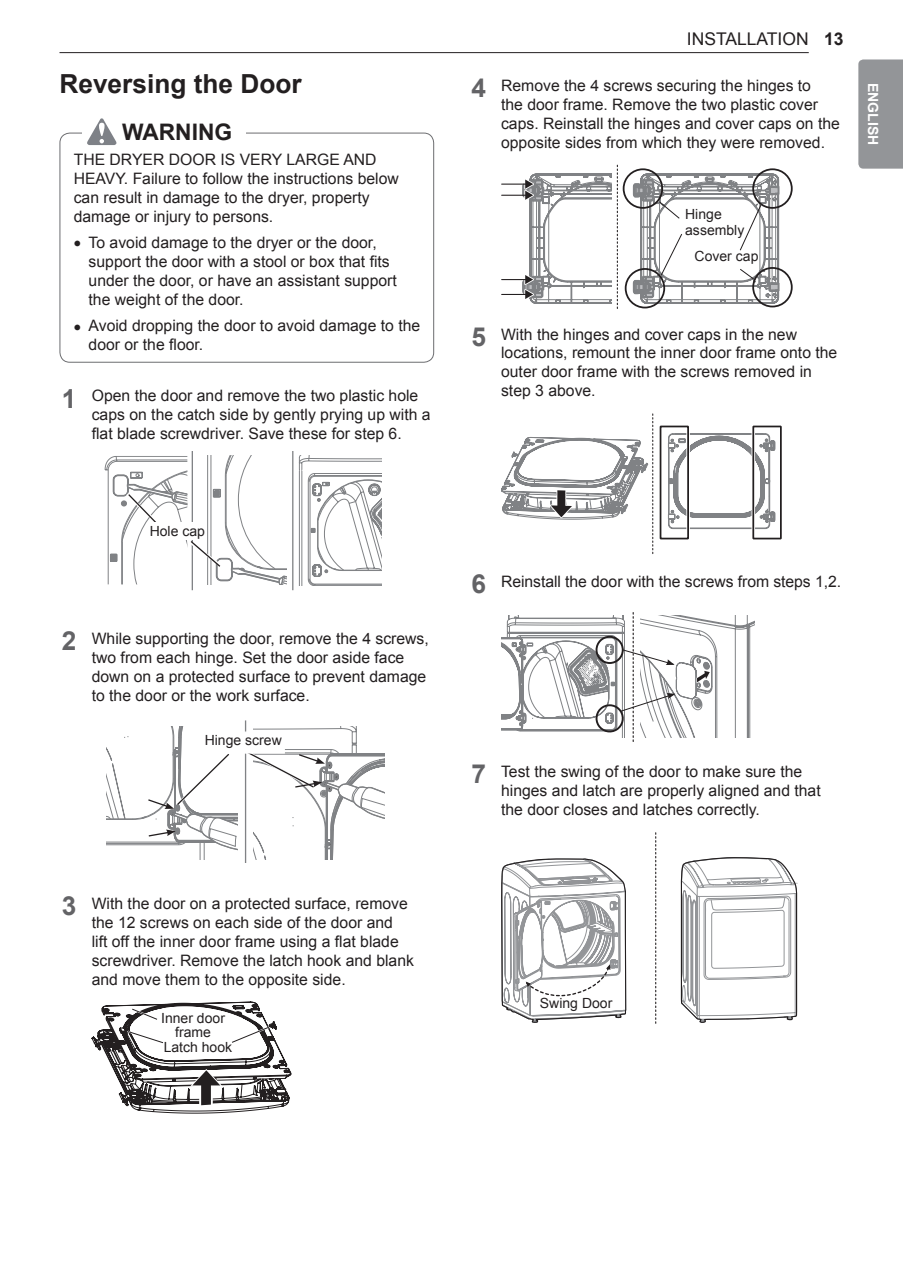
<style>
.page{position:relative;width:903px;height:1275px;background:#fff}
.page>*{position:absolute;margin:0;border:0;box-sizing:border-box;transform-origin:0 0}
.t1{font:700 26.25px "Arial";color:#231f20}
.t2{font:700 22.75px "Arial";color:#231f20}
.t3{font:17.5px "Arial";color:#231f20}
.t4{font:15.75px/18.9px "Arial";color:#231f20}
.t5{font:14px/15.8px "Arial";color:#231f20}
.t6{font:700 14px "Arial";color:#fff}
.s1{font-weight:700;font-size:26.25px;color:#636366}
.s2{font-weight:700}
</style>
<div class="page">
<hr style="left:59px;top:52px;width:750px;height:1px;background:#231f20">
<div style="left:858px;top:59px;width:45px;height:110px;background:#939598"></div>
<div style="left:622px;top:167px;width:42px;height:43px;border:4px solid #fff;border-radius:50%"></div>
<div style="left:623px;top:168px;width:40px;height:41px;border:2px solid #231f20;border-radius:50%"></div>
<div style="left:751px;top:167px;width:42px;height:43px;border:4px solid #fff;border-radius:50%"></div>
<div style="left:752px;top:168px;width:40px;height:41px;border:2px solid #231f20;border-radius:50%"></div>
<div style="left:751px;top:266px;width:42px;height:42px;border:4px solid #fff;border-radius:50%"></div>
<div style="left:752px;top:267px;width:40px;height:40px;border:2px solid #231f20;border-radius:50%"></div>
<svg style="left:624px;top:174px;width:156px;height:134px"></svg>
<div style="left:625px;top:268px;width:40px;height:40px;border:2px solid #231f20;border-radius:50%"></div>
<svg style="left:502px;top:165px;width:116px;height:143px"></svg>
<div style="left:752px;top:426px;width:30px;height:113px;border:2px solid #231f20"></div>
<svg style="left:501px;top:414px;width:274px;height:140px"></svg>
<svg style="left:501px;top:612px;width:253px;height:130px"></svg>
<svg style="left:655px;top:833px;width:1px;height:191px"></svg>
<svg style="left:501px;top:858px;width:126px;height:165px"></svg>
<svg style="left:680px;top:857px;width:117px;height:166px"></svg>
<div style="left:59px;top:133px;width:375px;height:230px;border:1px solid #6c6d70;border-radius:10px"></div>
<div style="left:82px;top:127px;width:163px;height:14px;background:#fff"></div>
<svg style="left:87px;top:118px;width:30px;height:27px"></svg>
<hr style="left:192px;top:451px;width:1px;height:139px;background:#808285">
<hr style="left:292px;top:451px;width:1px;height:139px;background:#808285">
<svg style="left:299px;top:456px;width:82px;height:130px"></svg>
<svg style="left:105px;top:456px;width:181px;height:131px"></svg>
<div style="left:151px;top:522px;width:52px;height:18px;background:#fff"></div>
<hr style="left:245px;top:720px;width:1px;height:142px;background:#808285">
<svg style="left:106px;top:726px;width:278px;height:133px"></svg>
<svg style="left:92px;top:1002px;width:199px;height:111px"></svg>
<h1 class="t1" style="left:59px;top:67px;width:244px">Reversing the Door</h1>
<h2 class="t2" style="left:122px;top:117px;width:36px">Warnin</h2>
<h2 class="t2" style="left:214px;top:117px;width:19px">g</h2>
<p class="t4" style="left:74px;top:150px;width:327px">THE DRYER DOOR IS VERY LARGE AND HEAVY. Failure to follow the instructions below can result in damage to the dryer, property damage or injury to persons.</p>
<p class="t4" style="left:89px;top:233px;width:310px;text-indent:-15px">• To avoid damage to the dryer or the door, support the door with a stool or box that fits under the door, or have an assistant support the weight of the door.</p>
<p class="t4" style="left:89px;top:316px;width:333px;text-indent:-15px">• Avoid dropping the door to avoid damage to the door or the floor.</p>
<p class="t4" style="left:92px;top:387px;width:340px;text-indent:-30px"><span class="s1">1</span> Open the door and remove the two plastic hole caps on the catch side by gently prying up with a flat blade screwdriver. Save these for step 6.</p>
<p class="t5" style="left:150px;top:524px;width:57px">Hole cap</p>
<p class="t4" style="left:92px;top:629px;width:339px;text-indent:-30px"><span class="s1">2</span> While supporting the door, remove the 4 screws, two from each hinge. Set the door aside face down on a protected surface to prevent damage to the door or the work surface.</p>
<p class="t5" style="left:205px;top:733px;width:79px">Hinge screw</p>
<p class="t4" style="left:92px;top:894px;width:324px;text-indent:-30px"><span class="s1">3</span> With the door on a protected surface, remove the 12 screws on each side of the door and<br>lift off the inner door frame using a flat blade screwdriver. Remove the latch hook and blank and move them to the opposite side.</p>
<p class="t5" style="left:161px;top:1011px;width:65px;line-height:14px;text-align:center">Inner door frame</p>
<p class="t5" style="left:164px;top:1039px;width:70px">Latch hook</p>
<p class="t3" style="left:687px;top:27px;width:158px">INSTALLATION <span class="s2">13</span></p>
<p class="t4" style="left:501px;top:76px;width:340px;text-indent:-30px"><span class="s1">4</span> Remove the 4 screws securing the hinges to<br>the door frame. Remove the two plastic cover caps. Reinstall the hinges and cover caps on the opposite sides from which they were removed.</p>
<p class="t5" style="left:685px;top:207px;width:61px">Hinge assembly</p>
<p class="t5" style="left:694px;top:248px;width:65px">Cover cap</p>
<p class="t6" style="left:882px;top:83px;width:64px;rotate:90deg">ENGLISH</p>
<p class="t4" style="left:501px;top:325px;width:338px;text-indent:-30px"><span class="s1">5</span> With the hinges and cover caps in the new locations, remount the inner door frame onto the outer door frame with the screws removed in step 3 above.</p>
<p class="t4" style="left:471px;top:572px;width:371px"><span class="s1">6</span> Reinstall the door with the screws from steps 1,2.</p>
<p class="t4" style="left:501px;top:762px;width:321px;text-indent:-30px"><span class="s1">7</span> Test the swing of the door to make sure the hinges and latch are properly aligned and that the door closes and latches correctly.</p>
<p class="t5" style="left:540px;top:995px;width:74px">Swing Door</p>
</div>
